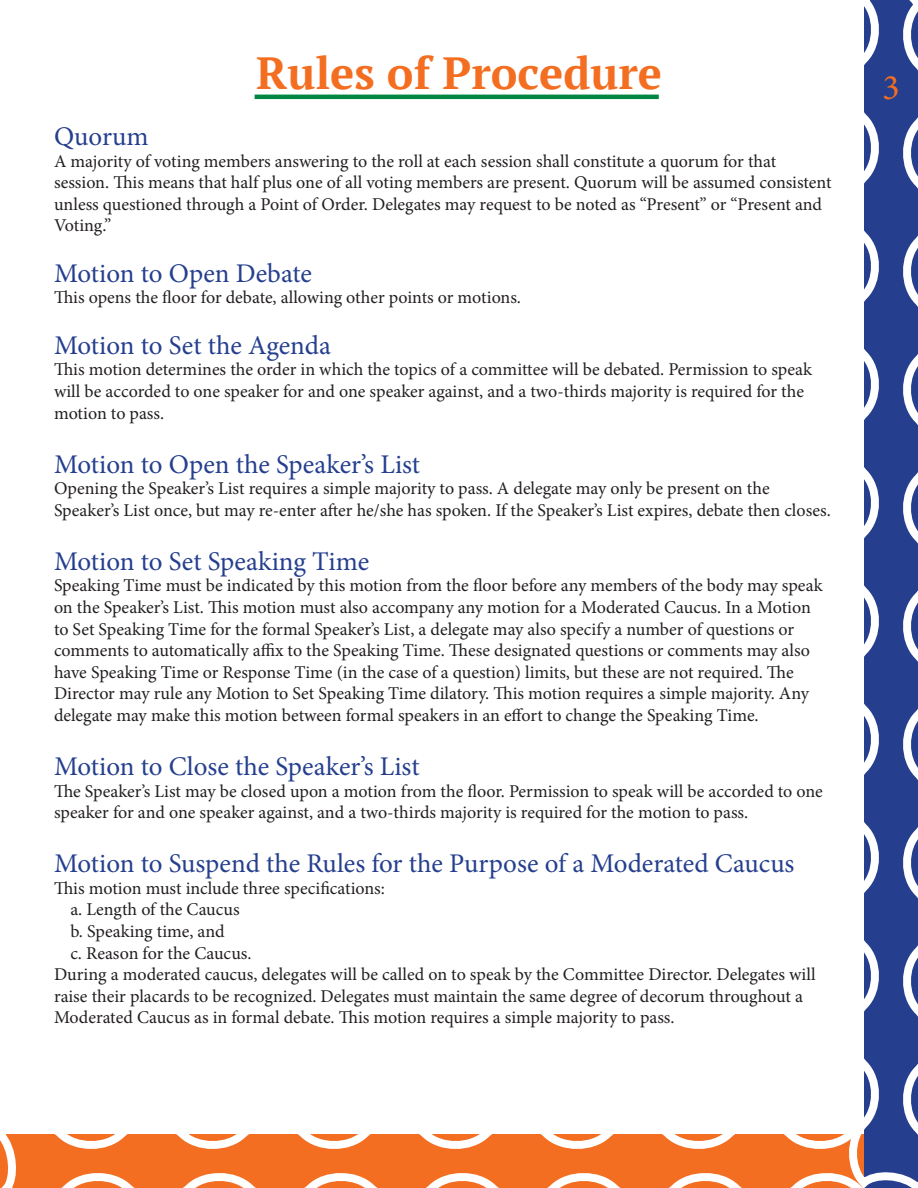
<style>
.page{position:relative;width:918px;height:1188px;background:#fff}
.page>*{position:absolute;margin:0;border:0;box-sizing:border-box;transform-origin:0 0}
.t1{font:700 45px "PT Serif";color:#f36e21}
.t2{font:36px "Minion Pro";color:#f36e21}
.t3{font:27px "Minion Pro";color:#253f8e}
.t4{font:18px/21.6px "Minion Pro";color:#231f20}
</style>
<div class="page">
<svg style="left:0;top:1134px;width:838px;height:54px"></svg>
<svg style="left:838px;top:0;width:80px;height:1188px"></svg>
<hr style="left:255px;top:95px;width:404px;height:4px;background:#028743">
<p class="t1" style="left:256px;top:43px;width:407px">Rules of Procedure</p>
<p class="t3" style="left:54px;top:118px;width:96px">Quorum</p>
<p class="t4" style="left:54px;top:150px;width:779px">A majority of voting members answering to the roll at each session shall constitute a quorum for that session. This means that half plus one of all voting members are present. Quorum will be assumed consistent unless questioned through a Point of Order. Delegates may request to be noted as “Present” or “Present and Voting.”</p>
<p class="t3" style="left:54px;top:255px;width:259px">Motion to Open Debate</p>
<p class="t4" style="left:54px;top:287px;width:469px">This opens the floor for debate, allowing other points or motions.</p>
<p class="t3" style="left:54px;top:327px;width:279px">Motion to Set the Agenda</p>
<p class="t4" style="left:54px;top:359px;width:760px">This motion determines the order in which the topics of a committee will be debated. Permission to speak will be accorded to one speaker for and one speaker against, and a two-thirds majority is required for the motion to pass.</p>
<p class="t3" style="left:54px;top:446px;width:368px">Motion to Open the Speaker’s List</p>
<p class="t4" style="left:54px;top:478px;width:778px">Opening the Speaker’s List requires a simple majority to pass. A delegate may only be present on the<br>Speaker’s List once, but may re-enter after he/she has spoken. If the Speaker’s List expires, debate then closes.</p>
<p class="t3" style="left:54px;top:543px;width:317px">Motion to Set Speaking Time</p>
<p class="t4" style="left:54px;top:575px;width:770px">Speaking Time must be indicated by this motion from the floor before any members of the body may speak on the Speaker’s List. This motion must also accompany any motion for a Moderated Caucus. In a Motion to Set Speaking Time for the formal Speaker’s List, a delegate may also specify a number of questions or comments to automatically affix to the Speaking Time. These designated questions or comments may also have Speaking Time or Response Time (in the case of a question) limits, but these are not required. The Director may rule any Motion to Set Speaking Time dilatory. This motion requires a simple majority. Any delegate may make this motion between formal speakers in an effort to change the Speaking Time.</p>
<p class="t3" style="left:54px;top:748px;width:367px">Motion to Close the Speaker’s List</p>
<p class="t4" style="left:54px;top:780px;width:770px">The Speaker’s List may be closed upon a motion from the floor. Permission to speak will be accorded to one speaker for and one speaker against, and a two-thirds majority is required for the motion to pass.</p>
<p class="t3" style="left:54px;top:845px;width:742px">Motion to Suspend the Rules for the Purpose of a Moderated Caucus</p>
<p class="t4" style="left:54px;top:877px;width:332px">This motion must include three specifications:</p>
<p class="t4" style="left:70px;top:899px;width:171px">a. Length of the Caucus</p>
<p class="t4" style="left:70px;top:920px;width:156px">b. Speaking time, and</p>
<p class="t4" style="left:70px;top:942px;width:183px">c. Reason for the Caucus.</p>
<p class="t4" style="left:54px;top:964px;width:763px">During a moderated caucus, delegates will be called on to speak by the Committee Director. Delegates will raise their placards to be recognized. Delegates must maintain the same degree of decorum throughout a<br>Moderated Caucus as in formal debate. This motion requires a simple majority to pass.</p>
<h2 class="t2" style="left:882px;top:63px;width:19px">3</h2>
</div>
